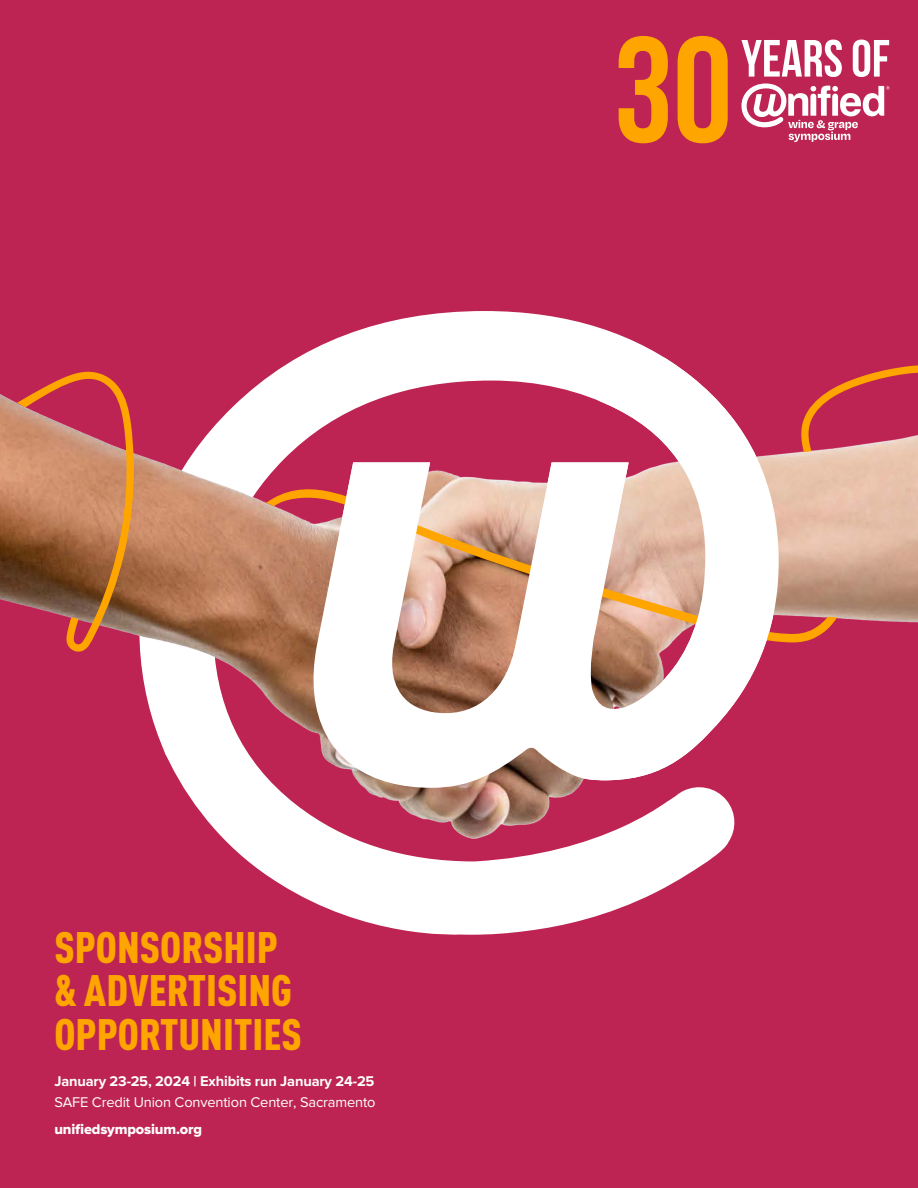
<style>
.page{position:relative;width:918px;height:1188px;background:#bd2453}
.page>*{position:absolute;margin:0;border:0;box-sizing:border-box;transform-origin:0 0}
.t1{font:900 condensed 43.5px/43.5px "DINOT";color:#ffa500}
.t2{font:14.7px/21px "Proxima Nova";letter-spacing:-.01em;color:#fff}
.t3{font:14.7px "Proxima Nova Extrabld";letter-spacing:-.01em;color:#fff}
.s1{font-weight:700}
</style>
<div class="page">
<svg style="left:619px;top:36px;width:49px;height:107px"></svg>
<svg style="left:678px;top:36px;width:50px;height:107px"></svg>
<svg style="left:741px;top:40px;width:101px;height:37px"></svg>
<svg style="left:853px;top:40px;width:36px;height:37px"></svg>
<svg style="left:741px;top:84px;width:149px;height:58px"></svg>
<svg style="left:249px;top:862px;width:458px;height:73px;fill:#fff"></svg>
<img style="left:0;top:311px;width:918px;height:551px">
<svg style="left:17px;top:371px;width:117px;height:282px"></svg>
<svg style="left:265px;top:476px;width:572px;height:167px;background:#cb8e77"></svg>
<svg style="left:801px;top:364px;width:117px;height:89px"></svg>
<svg style="left:303px;top:358px;width:476px;height:430px;fill:#fff9f9"></svg>
<p class="t1" style="left:54px;top:925px;width:249px">SPONSORSHIP &amp; ADVERTISING<br>OPPORTUNITIES</p>
<p class="t2" style="left:54px;top:1071px;width:323px"><span class="s1">January 23-25, 2024 | Exhibits run January 24-25<br></span>SAFE Credit Union Convention Center, Sacramento</p>
<p class="t3" style="left:54px;top:1122px;width:149px">unifiedsymposium.org</p>
</div>
